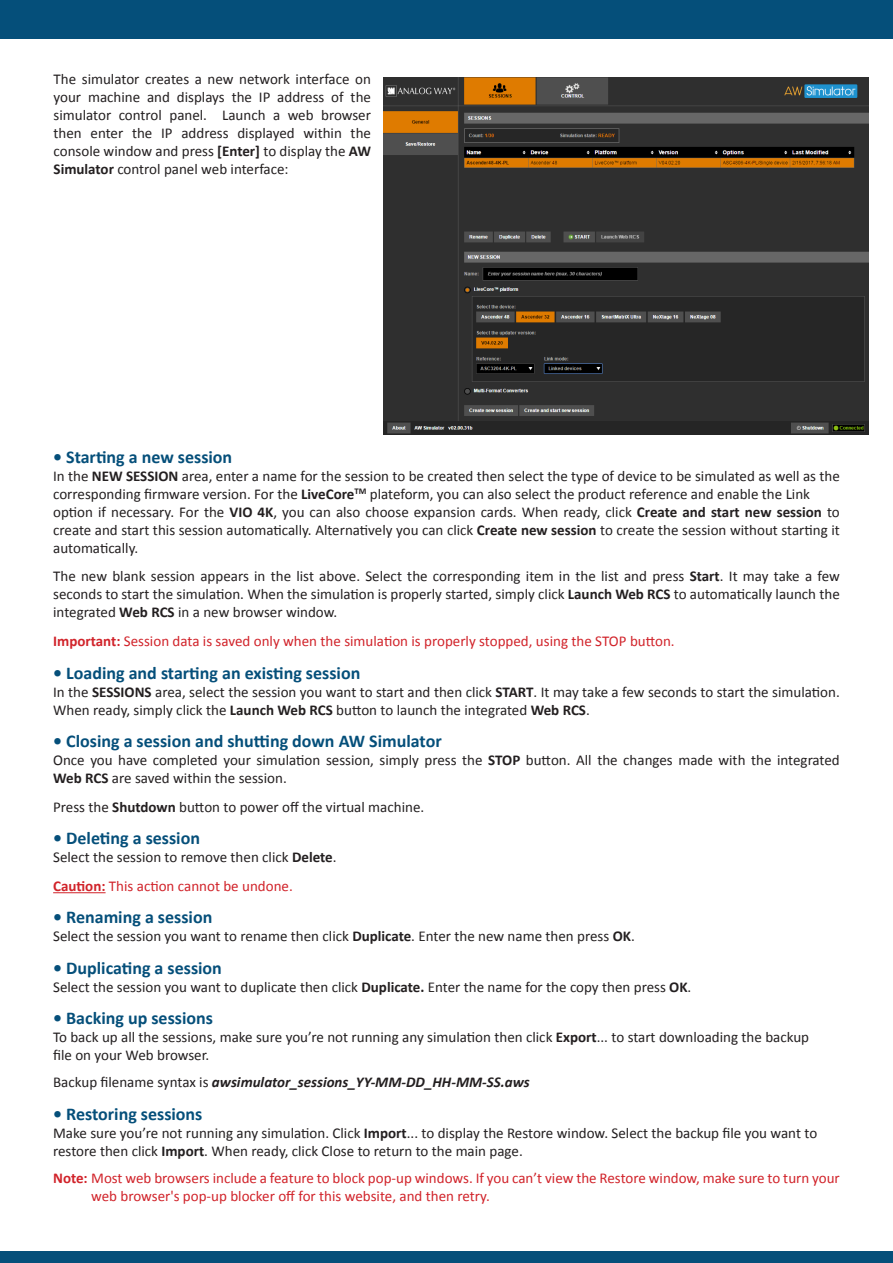
<style>
.page{position:relative;width:893px;height:1263px;background:#fff}
.page>*{position:absolute;margin:0;border:0;box-sizing:border-box;transform-origin:0 0}
.calibri-noir-12{font:700 18px "Calibri";color:#054f7a}
.calibri-noir-12-2{font:15px/18px "Calibri";color:#231f20;text-align:justify}
.calibri-noir-12-3{font:15px/18px "Calibri";color:#d1232a}
.calibri-noir-12-4{font:italic 700 15px "Calibri";color:#231f20}
.s1{font-weight:700}
.s2{font-weight:400;font-style:normal}
</style>
<div class="page">
<div style="left:0;top:0;width:893px;height:39px;background:#054f7a"></div>
<div style="left:0;top:1251px;width:893px;height:12px;background:#054f7a"></div>
<img style="left:384px;top:77px;width:484px;height:357px">
<hr style="left:53px;top:892px;width:53px;height:1px;background:#d1232a">
<p class="calibri-noir-12-2" style="left:54px;top:70px;width:319px">The simulator creates a new network interface on your machine and displays the IP address of the simulator control panel. Launch a web browser then enter the IP address displayed within the console window and press <span class="s1">[Enter]</span> to display the <span class="s1">AW Simulator</span> control panel web interface:</p>
<p class="calibri-noir-12" style="left:53px;top:445px;width:181px">• Starting a new session</p>
<p class="calibri-noir-12-2" style="left:53px;top:467px;width:788px">In the <span class="s1">NEW SESSION</span> area, enter a name for the session to be created then select the type of device to be simulated as well as the corresponding firmware version. For the <span class="s1">LiveCore</span><sup>TM</sup> plateform, you can also select the product reference and enable the Link</p>
<p class="calibri-noir-12-2" style="left:53px;top:503px;width:788px">option if necessary. For the <span class="s1">VIO 4K</span>, you can also choose expansion cards. When ready, click <span class="s1">Create and start new session</span> to create and start this session automatically. Alternatively you can click <span class="s1">Create new session</span> to create the session without starting it automatically.</p>
<p class="calibri-noir-12-2" style="left:53px;top:567px;width:788px">The new blank session appears in the list above. Select the corresponding item in the list and press <span class="s1">Start</span>. It may take a few seconds to start the simulation. When the simulation is properly started, simply click <span class="s1">Launch Web RCS</span> to automatically launch the integrated <span class="s1">Web RCS</span> in a new browser window.</p>
<p class="calibri-noir-12-3" style="left:53px;top:632px;width:623px"><span class="s1">Important:</span> Session data is saved only when the simulation is properly stopped, using the STOP button.</p>
<p class="calibri-noir-12" style="left:53px;top:661px;width:309px">• Loading and starting an existing session</p>
<p class="calibri-noir-12-2" style="left:53px;top:683px;width:788px">In the <span class="s1">SESSIONS</span> area, select the session you want to start and then click <span class="s1">START</span>. It may take a few seconds to start the simulation.<br>When ready, simply click the <span class="s1">Launch Web RCS</span> button to launch the integrated <span class="s1">Web RCS</span>.</p>
<p class="calibri-noir-12" style="left:53px;top:729px;width:390px">• Closing a session and shutting down AW Simulator</p>
<p class="calibri-noir-12-2" style="left:53px;top:751px;width:788px">Once you have completed your simulation session, simply press the <span class="s1">STOP</span> button. All the changes made with the integrated<br><span class="s1">Web RCS</span> are saved within the session.</p>
<p class="calibri-noir-12-2" style="left:53px;top:798px;width:373px">Press the <span class="s1">Shutdown</span> button to power off the virtual machine.</p>
<p class="calibri-noir-12" style="left:53px;top:827px;width:148px">• Deleting a session</p>
<p class="calibri-noir-12-2" style="left:53px;top:848px;width:285px">Select the session to remove then click <span class="s1">Delete</span>.</p>
<p class="calibri-noir-12-3" style="left:53px;top:877px;width:241px"><span class="s1">Caution:</span> This action cannot be undone.</p>
<p class="calibri-noir-12" style="left:53px;top:906px;width:161px">• Renaming a session</p>
<p class="calibri-noir-12-2" style="left:53px;top:927px;width:583px">Select the session you want to rename then click <span class="s1">Duplicate</span>. Enter the new name then press <span class="s1">OK</span>.</p>
<p class="calibri-noir-12" style="left:53px;top:956px;width:170px">• Duplicating a session</p>
<p class="calibri-noir-12-2" style="left:53px;top:978px;width:640px">Select the session you want to duplicate then click <span class="s1">Duplicate.</span> Enter the name for the copy then press <span class="s1">OK</span>.</p>
<p class="calibri-noir-12" style="left:53px;top:1007px;width:161px">• Backing up sessions</p>
<p class="calibri-noir-12-2" style="left:53px;top:1028px;width:757px">To back up all the sessions, make sure you’re not running any simulation then click <span class="s1">Export</span>... to start downloading the backup</p>
<p class="calibri-noir-12-2" style="left:53px;top:1046px;width:158px">file on your Web browser.</p>
<p class="calibri-noir-12-4" style="left:53px;top:1073px;width:478px"><span class="s2">Backup filename syntax is</span> awsimulator_sessions_YY-MM-DD_HH-MM-SS.aws</p>
<p class="calibri-noir-12" style="left:53px;top:1102px;width:151px">• Restoring sessions</p>
<p class="calibri-noir-12-2" style="left:53px;top:1124px;width:766px">Make sure you’re not running any simulation. Click <span class="s1">Import</span>... to display the Restore window. Select the backup file you want to</p>
<p class="calibri-noir-12-2" style="left:53px;top:1142px;width:471px">restore then click <span class="s1">Import</span>. When ready, click Close to return to the main page.</p>
<p class="calibri-noir-12-3" style="left:91px;top:1169px;width:750px;text-indent:-38px"><span class="s1">Note:</span> Most web browsers include a feature to block pop-up windows. If you can’t view the Restore window, make sure to turn your web browser's pop-up blocker off for this website, and then retry.</p>
</div>
